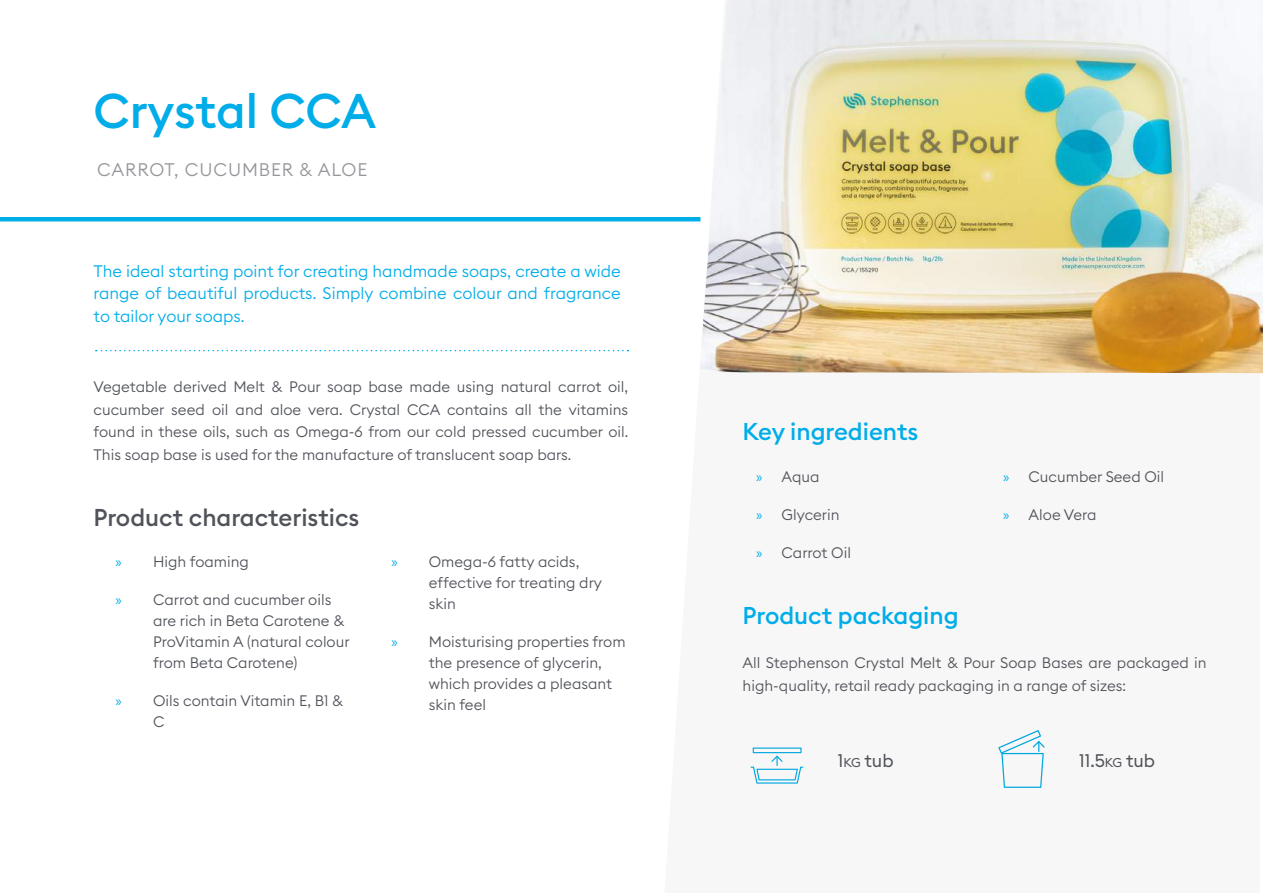
<style>
.page{position:relative;width:1263px;height:893px;background:#fff}
.page>*{position:absolute;margin:0;border:0;box-sizing:border-box;transform-origin:0 0}
.t1{font:500 48px "Euclid Square";letter-spacing:-.005em;color:#00ade9}
.t2{font:500 24px "Euclid Square";color:#00ade9}
.t3{font:500 24px "Euclid Square";color:#50535a}
.t4{font:300 18px "Euclid Square";letter-spacing:.05em;color:#94969a}
.t5{font:18px "Euclid Square";color:#50535a}
.t6{font:300 16.5px/22.5px "Euclid Square";color:#00ade9;text-align:justify}
.t7{font:300 15px/21px "Euclid Square";color:#50535a}
.s1{font-family:"Myriad Pro";font-weight:400;color:#00ade9}
.s2{font-size:12.6px}
</style>
<div class="page">
<hr style="left:0;top:217px;width:700px;height:4px;background:#00ade9">
<img style="left:699px;top:0;width:564px;height:373px">
<svg style="left:96px;top:350px;width:532px;height:1px"></svg>
<svg style="left:751px;top:747px;width:52px;height:37px"></svg>
<svg style="left:998px;top:730px;width:47px;height:58px"></svg>
<h1 class="t1" style="left:94px;top:80px;width:284px">Crystal CCA</h1>
<p class="t4" style="left:97px;top:158px;width:272px">CARROT, CUCUMBER &amp; ALOE</p>
<p class="t6" style="left:94px;top:260px;width:529px">The ideal starting point for creating handmade soaps, create a wide range of beautiful products. Simply combine colour and fragrance to tailor your soaps.</p>
<p class="t7" style="left:94px;top:375px;width:536px;line-height:22.5px;text-align:justify">Vegetable derived Melt &amp; Pour soap base made using natural carrot oil, cucumber seed oil and aloe vera. Crystal CCA contains all the vitamins found in these oils, such as Omega-6 from our cold pressed cucumber oil.<br>This soap base is used for the manufacture of translucent soap bars.</p>
<h2 class="t3" style="left:94px;top:502px;width:267px">Product characteristics</h2>
<p class="t7" style="left:116px;top:551px;width:135px"><span class="s1">»</span> High foaming</p>
<p class="t7" style="left:153px;top:589px;width:198px;text-indent:-38px"><span class="s1">»</span> Carrot and cucumber oils are rich in Beta Carotene &amp;<br>ProVitamin A (natural colour from Beta Carotene)</p>
<p class="t7" style="left:153px;top:690px;width:192px;text-indent:-38px"><span class="s1">»</span> Oils contain Vitamin E, B1 &amp;<br>C</p>
<p class="t7" style="left:429px;top:551px;width:175px;text-indent:-38px"><span class="s1">»</span> Omega-6 fatty acids, effective for treating dry skin</p>
<p class="t7" style="left:429px;top:631px;width:198px;text-indent:-38px"><span class="s1">»</span> Moisturising properties from the presence of glycerin, which provides a pleasant skin feel</p>
<h2 class="t2" style="left:742px;top:416px;width:177px">Key ingredients</h2>
<p class="t7" style="left:756px;top:466px;width:65px"><span class="s1">»</span> Aqua</p>
<p class="t7" style="left:756px;top:504px;width:85px"><span class="s1">»</span> Glycerin</p>
<p class="t7" style="left:756px;top:542px;width:96px"><span class="s1">»</span> Carrot Oil</p>
<h2 class="t2" style="left:742px;top:600px;width:217px">Product packaging</h2>
<p class="t7" style="left:1003px;top:466px;width:163px"><span class="s1">»</span> Cucumber Seed Oil</p>
<p class="t7" style="left:1003px;top:504px;width:95px"><span class="s1">»</span> Aloe Vera</p>
<p class="t7" style="left:743px;top:651px;width:466px;line-height:22.5px">All Stephenson Crystal Melt &amp; Pour Soap Bases are packaged in high-quality, retail ready packaging in a range of sizes:</p>
<p class="t5" style="left:838px;top:749px;width:57px">1<span class="s2">kg</span> tub</p>
<p class="t5" style="left:1079px;top:749px;width:78px">11.5<span class="s2">kg</span> tub</p>
</div>
